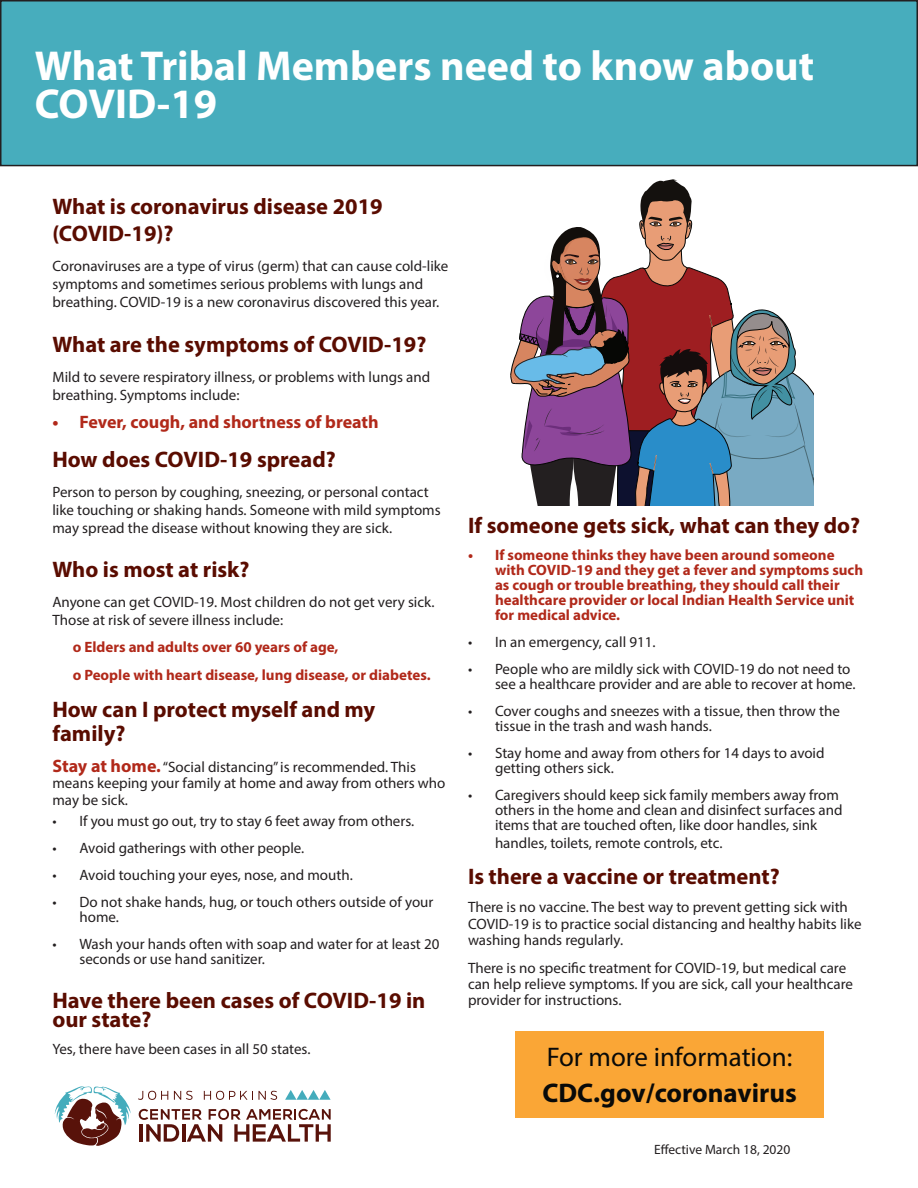
<style>
.page{position:relative;width:918px;height:1188px;background:#fff}
.page>*{position:absolute;margin:0;border:0;box-sizing:border-box;transform-origin:0 0}
.t1{font:700 42px/37.5px "Myriad Pro";color:#fff}
.t2{font:27px "Myriad Pro";color:#090a09}
.t3{font:700 27px "Myriad Pro";color:#090a09}
.t4{font:700 22.5px/27px "Myriad Pro";color:#5a0c00}
.t5{font:700 18px "Myriad Pro";color:#b1291a}
.t6{font:15px/15px "Myriad Pro";color:#231f20}
.t7{font:700 15px/15px "Myriad Pro";color:#b1291a}
.t8{font:13.5px "Myriad Pro";color:#231f20}
.s1{font-weight:700;font-size:18px;color:#b1291a}
</style>
<div class="page">
<div style="left:515px;top:1031px;width:309px;height:87px;background:#faa636"></div>
<div style="left:1px;top:1px;width:916px;height:165px;background:#47adbd"></div>
<div style="left:0;top:0;width:918px;height:166px;border:2px solid #231f20"></div>
<svg style="left:285px;top:1090px;width:46px;height:10px"></svg>
<svg style="left:139px;top:1109px;width:192px;height:33px"></svg>
<svg style="left:138px;top:1091px;width:30px;height:9px"></svg>
<svg style="left:174px;top:1091px;width:19px;height:9px"></svg>
<svg style="left:204px;top:1091px;width:73px;height:9px"></svg>
<svg style="left:55px;top:1086px;width:76px;height:60px"></svg>
<svg style="left:510px;top:179px;width:303px;height:326px"></svg>
<p class="t1" style="left:35px;top:46px;width:781px">What Tribal Members need to know about<br>COVID-19</p>
<p class="t4" style="left:52px;top:192px;width:332px">What is coronavirus disease 2019 (COVID-19)?</p>
<p class="t6" style="left:52px;top:256px;width:398px;line-height:18px">Coronaviruses are a type of virus (germ) that can cause cold-like symptoms and sometimes serious problems with lungs and breathing. COVID-19 is a new coronavirus discovered this year.</p>
<p class="t4" style="left:52px;top:330px;width:375px">What are the symptoms of COVID-19?</p>
<p class="t6" style="left:52px;top:367px;width:379px;line-height:18px">Mild to severe respiratory illness, or problems with lungs and breathing. Symptoms include:</p>
<p class="t5" style="left:52px;top:411px;width:328px">• Fever, cough, and shortness of breath</p>
<p class="t4" style="left:52px;top:446px;width:285px">How does COVID-19 spread?</p>
<p class="t6" style="left:52px;top:483px;width:390px;line-height:18px">Person to person by coughing, sneezing, or personal contact like touching or shaking hands. Someone with mild symptoms may spread the disease without knowing they are sick.</p>
<p class="t4" style="left:52px;top:555px;width:199px">Who is most at risk?</p>
<p class="t6" style="left:52px;top:594px;width:384px">Anyone can get COVID-19. Most children do not get very sick.</p>
<p class="t6" style="left:52px;top:612px;width:232px">Those at risk of severe illness include:</p>
<p class="t7" style="left:73px;top:639px;width:267px">o Elders and adults over 60 years of age,</p>
<p class="t7" style="left:73px;top:667px;width:360px">o People with heart disease, lung disease, or diabetes.</p>
<p class="t4" style="left:52px;top:696px;width:324px;line-height:24.3px">How can I protect myself and my family?</p>
<p class="t6" style="left:52px;top:759px;width:395px;line-height:16.2px"><span class="s1">Stay at home.</span> “Social distancing” is recommended. This means keeping your family at home and away from others who may be sick.</p>
<p class="t6" style="left:52px;top:814px;width:363px">• If you must go out, try to stay 6 feet away from others.</p>
<p class="t6" style="left:52px;top:841px;width:253px">• Avoid gatherings with other people.</p>
<p class="t6" style="left:52px;top:868px;width:302px">• Avoid touching your eyes, nose, and mouth.</p>
<p class="t6" style="left:79px;top:895px;width:355px;text-indent:-27px">• Do not shake hands, hug, or touch others outside of your home.</p>
<p class="t6" style="left:79px;top:937px;width:362px;text-indent:-27px">• Wash your hands often with soap and water for at least 20 seconds or use hand sanitizer.</p>
<p class="t4" style="left:52px;top:990px;width:374px;line-height:19.5px">Have there been cases of COVID-19 in our state?</p>
<p class="t6" style="left:52px;top:1042px;width:260px">Yes, there have been cases in all 50 states.</p>
<p class="t4" style="left:468px;top:511px;width:394px">If someone gets sick, what can they do?</p>
<p class="t7" style="left:495px;top:547px;width:370px;text-indent:-27px">• If someone thinks they have been around someone with COVID-19 and they get a fever and symptoms such as cough or trouble breathing, they should call their healthcare provider or local Indian Health Service unit for medical advice.</p>
<p class="t6" style="left:468px;top:634px;width:189px">• In an emergency, call 911.</p>
<p class="t6" style="left:495px;top:661px;width:362px;text-indent:-27px">• People who are mildly sick with COVID-19 do not need to see a healthcare provider and are able to recover at home.</p>
<p class="t6" style="left:495px;top:703px;width:346px;text-indent:-27px">• Cover coughs and sneezes with a tissue, then throw the tissue in the trash and wash hands.</p>
<p class="t6" style="left:495px;top:745px;width:331px;text-indent:-27px">• Stay home and away from others for 14 days to avoid getting others sick.</p>
<p class="t6" style="left:495px;top:787px;width:349px;text-indent:-27px">• Caregivers should keep sick family members away from others in the home and clean and disinfect surfaces and items that are touched often, like door handles, sink</p>
<p class="t6" style="left:495px;top:835px;width:229px">handles, toilets, remote controls, etc.</p>
<p class="t4" style="left:468px;top:862px;width:313px">Is there a vaccine or treatment?</p>
<p class="t6" style="left:468px;top:899px;width:395px;line-height:16.2px">There is no vaccine. The best way to prevent getting sick with<br>COVID-19 is to practice social distancing and healthy habits like washing hands regularly.</p>
<p class="t6" style="left:468px;top:960px;width:386px;line-height:16.2px">There is no specific treatment for COVID-19, but medical care can help relieve symptoms. If you are sick, call your healthcare provider for instructions.</p>
<p class="t2" style="left:547px;top:1041px;width:247px">For more information:</p>
<p class="t3" style="left:542px;top:1076px;width:256px">CDC.gov/coronavirus</p>
<p class="t8" style="left:654px;top:1141px;width:138px">Effective March 18, 2020</p>
</div>
